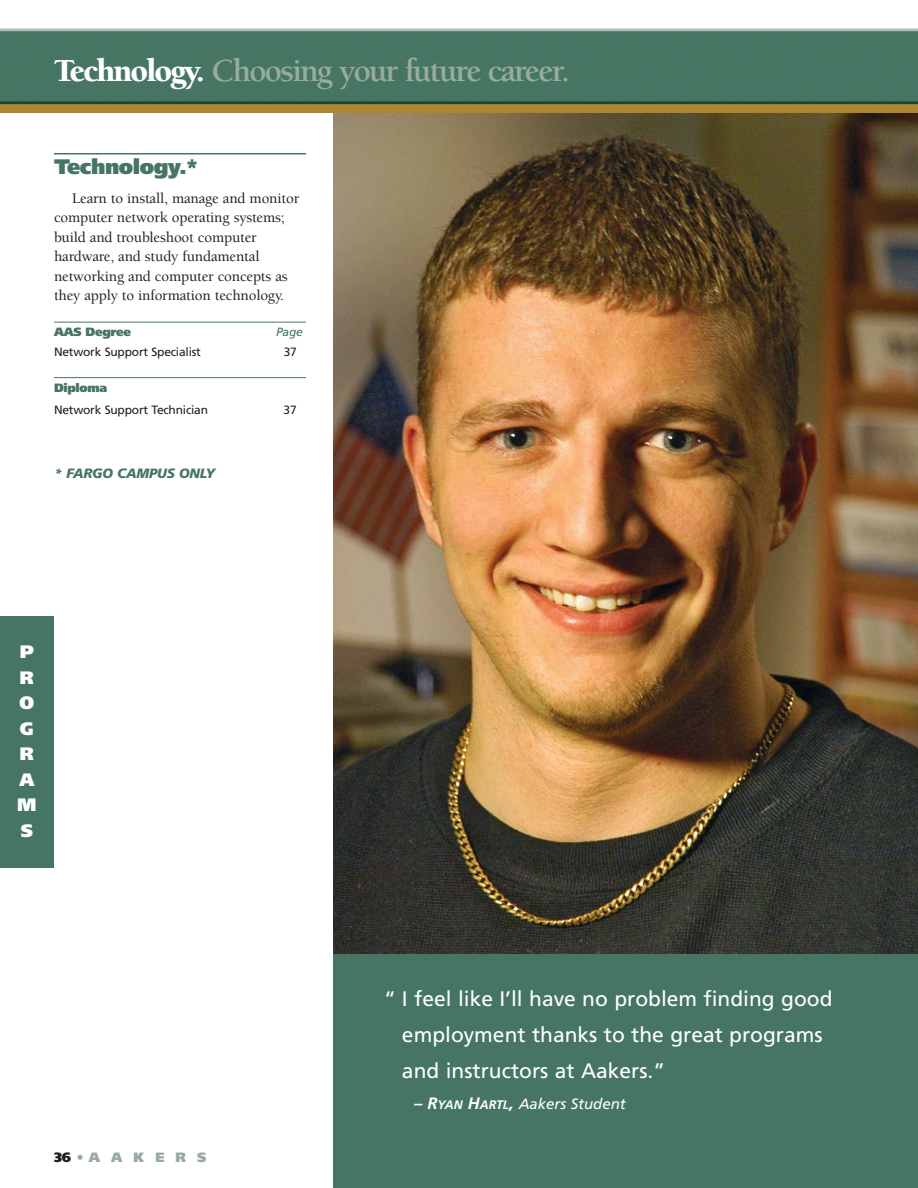
<style>
.page{position:relative;width:918px;height:1188px;background:#fff}
.page>*{position:absolute;margin:0;border:0;box-sizing:border-box;transform-origin:0 0}
.t1{font:700 33px "Berkeley";letter-spacing:-.055em;color:#98aba0}
.t2{font:21px/36px "Frutiger LT";color:#fff}
.t3{font:900 21px "Frutiger LT";letter-spacing:-.02em;color:#467663}
.t4{font:900 18px/25.5px "Frutiger LT";color:#fff}
.t5{font:500 15px/19.5px "Berkeley";letter-spacing:-.01em;color:#231f20}
.t6{font:italic 15px "Frutiger LT";color:#fff}
.t7{font:italic 900 13.5px "Frutiger LT";letter-spacing:-.01em;color:#467663}
.t8{font:900 13.5px "Frutiger LT";letter-spacing:.815em;color:#98aba0}
.t9{font:12px/22.5px "Frutiger LT";letter-spacing:-.015em;color:#231f20}
.t10{font:900 12px "Frutiger LT";letter-spacing:-.02em;color:#467663}
.t11{font:italic 12px "Frutiger LT";color:#467663}
.s1{font-weight:900;color:#fff}
.s2{font-weight:900;color:#467663}
.s3{color:#231f20}
.s4{font-weight:700;font-size:16.5px}
.s5{font-weight:700;font-size:12.3px}
</style>
<div class="page">
<img style="left:333px;top:112px;width:585px;height:842px">
<hr style="left:54px;top:153px;width:252px;height:1px;background:#467663">
<hr style="left:54px;top:322px;width:252px;height:1px;background:#467663">
<hr style="left:54px;top:377px;width:252px;height:1px;background:#467663">
<div style="left:333px;top:954px;width:585px;height:234px;background:#467663"></div>
<div style="left:0;top:616px;width:54px;height:252px;background:#467663"></div>
<img style="left:0;top:28px;width:918px;height:84px">
<p class="t1" style="left:54px;top:57px;width:517px"><span class="s1">Technology.</span> Choosing your future career.</p>
<p class="t3" style="left:54px;top:158px;width:145px">Technology.*</p>
<p class="t5" style="left:54px;top:189px;width:247px;text-indent:18px">Learn to install, manage and monitor computer network operating systems; build and troubleshoot computer hardware, and study fundamental networking and computer concepts as they apply to information technology.</p>
<p class="t10" style="left:54px;top:327px;width:78px">AAS Degree</p>
<p class="t11" style="left:276px;top:327px;width:28px">Page</p>
<p class="t9" style="left:54px;top:341px;width:148px">Network Support Specialist</p>
<p class="t9" style="left:284px;top:341px;width:15px">37</p>
<p class="t9" style="left:54px;top:377px;width:156px"><span class="s2">Diploma<br></span>Network Support Technician</p>
<p class="t9" style="left:284px;top:399px;width:15px">37</p>
<p class="t7" style="left:54px;top:468px;width:163px">* FARGO CAMPUS ONLY</p>
<p class="t4" style="left:17px;top:640px;width:21px">P<br>R<br>O<br>G<br>R<br>A<br>M<br>S</p>
<p class="t8" style="left:54px;top:1152px;width:154px"><span class="s3">36</span>•AAKERS</p>
<p class="t2" style="left:402px;top:981px;width:432px;text-indent:-18px">“ I feel like I’ll have no problem finding good employment thanks to the great programs and instructors at Aakers.”</p>
<p class="t6" style="left:414px;top:1098px;width:213px"><span class="s4">– R</span><span class="s5">YAN</span> <span class="s4">H</span><span class="s5">ARTL</span><span class="s4">,</span> Aakers Student</p>
</div>
